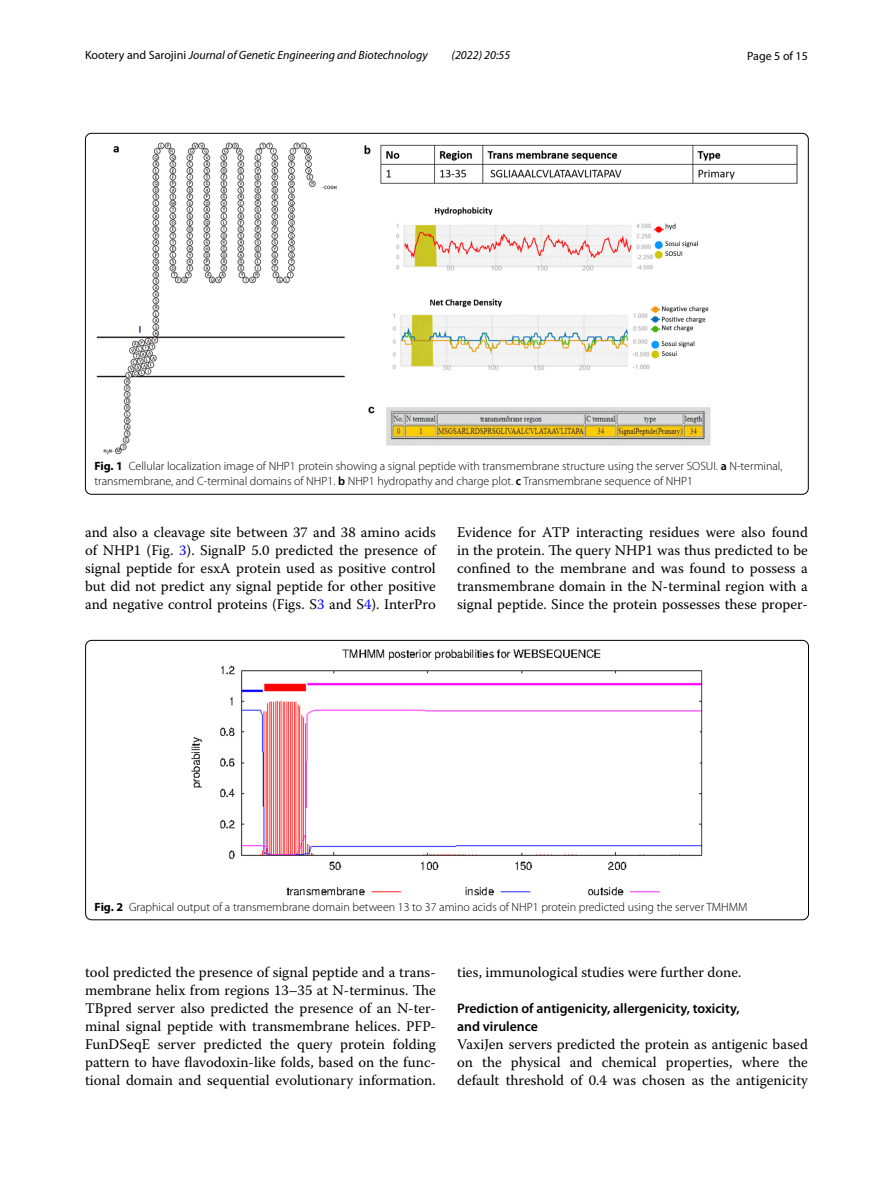
<style>
.page{position:relative;width:893px;height:1187px;background:#fff}
.page>*{position:absolute;margin:0;border:0;box-sizing:border-box;transform-origin:0 0}
.t1{font:14.7px/18px "Warnock Pro";color:#000;text-align:justify}
.t2{font:600 13.8px/18px "Myriad Pro";color:#000}
.t3{font:300 12px/15px "Myriad Pro";color:#000}
.t4{font:italic 12px "Myriad Pro";color:#000}
.t5{font:12px "Myriad Pro";color:#000}
.s1{font-style:normal}
.s2{font-weight:700}
.s3{font-weight:600}
.s4{color:#00f}
</style>
<div class="page">
<img style="left:97px;top:142px;width:700px;height:313px">
<img style="left:192px;top:649px;width:510px;height:246px">
<p class="t4" style="left:85px;top:48px;width:344px"><span class="s1">Kootery and Sarojini</span> Journal of Genetic Engineering and Biotechnology</p>
<p class="t4" style="left:452px;top:48px;width:60px">(2022) 20:55</p>
<p class="t5" style="left:747px;top:48px;width:62px">Page 5 of 15</p>
<p class="t3" style="left:94px;top:458px;width:689px"><span class="s2">Fig. 1</span> Cellular localization image of NHP1 protein showing a signal peptide with transmembrane structure using the server SOSUI. <span class="s3">a</span> N-terminal, transmembrane, and C-terminal domains of NHP1. <span class="s3">b</span> NHP1 hydropathy and charge plot. <span class="s3">c</span> Transmembrane sequence of NHP1</p>
<p class="t1" style="left:85px;top:522px;width:352px">and also a cleavage site between 37 and 38 amino acids of NHP1 (Fig. <span class="s4">3</span>). SignalP 5.0 predicted the presence of signal peptide for esxA protein used as positive control but did not predict any signal peptide for other positive and negative control proteins (Figs. S<span class="s4">3</span> and S<span class="s4">4</span>). InterPro</p>
<p class="t1" style="left:457px;top:522px;width:352px">Evidence for ATP interacting residues were also found in the protein. The query NHP1 was thus predicted to be confined to the membrane and was found to possess a transmembrane domain in the N-terminal region with a signal peptide. Since the protein possesses these proper-</p>
<p class="t3" style="left:95px;top:899px;width:654px"><span class="s2">Fig. 2</span> Graphical output of a transmembrane domain between 13 to 37 amino acids of NHP1 protein predicted using the server TMHMM</p>
<p class="t1" style="left:85px;top:963px;width:352px">tool predicted the presence of signal peptide and a trans&shy;membrane helix from regions 13–35 at N-terminus. The TBpred server also predicted the presence of an N-ter&shy;minal signal peptide with transmembrane helices. PFP-FunDSeqE server predicted the query protein folding pattern to have flavodoxin-like folds, based on the func&shy;tional domain and sequential evolutionary information.</p>
<p class="t1" style="left:457px;top:963px;width:286px">ties, immunological studies were further done.</p>
<p class="t2" style="left:457px;top:999px;width:284px">Prediction of antigenicity, allergenicity, toxicity, and virulence</p>
<p class="t1" style="left:457px;top:1035px;width:352px">VaxiJen servers predicted the protein as antigenic based on the physical and chemical properties, where the default threshold of 0.4 was chosen as the antigenicity</p>
</div>
